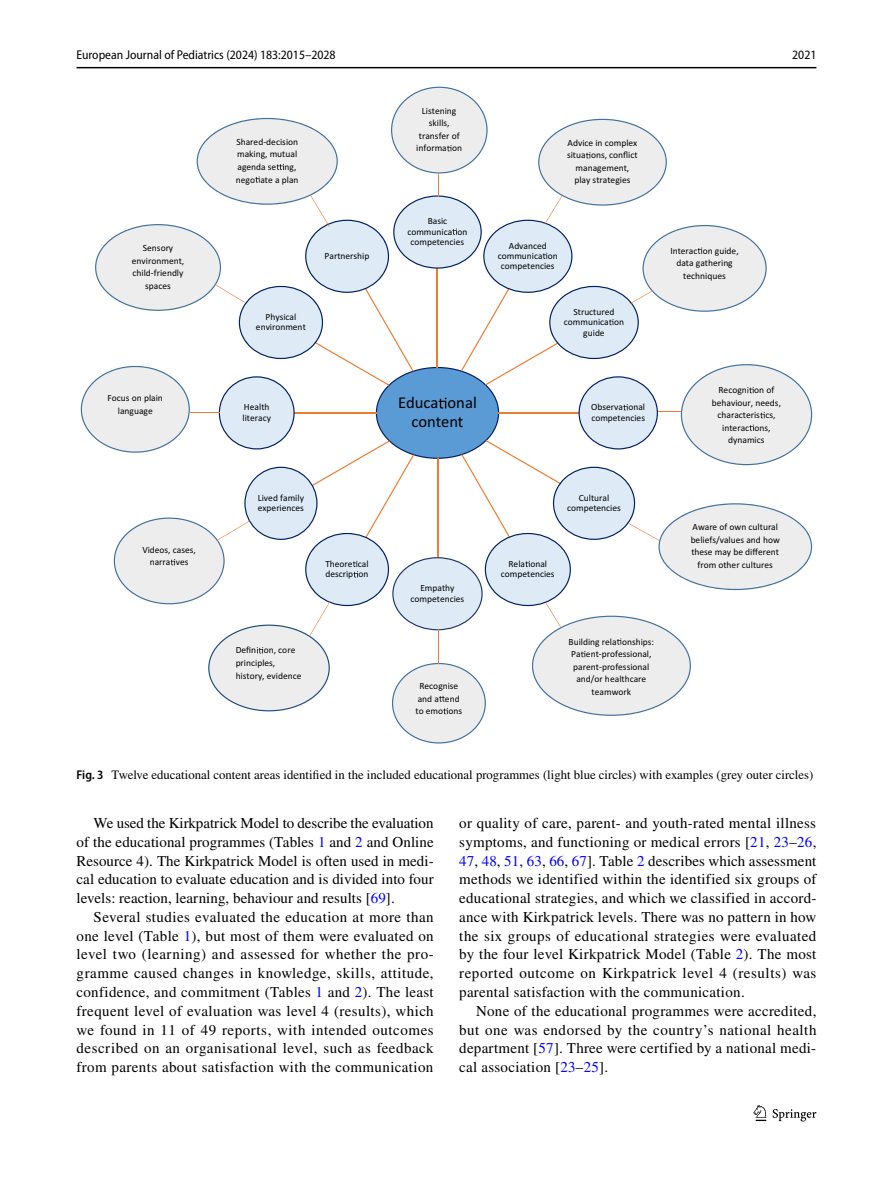
<style>
.page{position:relative;width:893px;height:1187px;background:#fff}
.page>*{position:absolute;margin:0;border:0;box-sizing:border-box;transform-origin:0 0}
.t1{font:16.65px/18.3px "Calibri";letter-spacing:-.005em;color:#000;text-align:center}
.t2{font:15px/18.8px "STIX";letter-spacing:.02em;color:#000;text-align:justify}
.t3{font:12.75px "STIX";color:#000}
.t4{font:semi-condensed 12.75px "Myriad Pro";color:#000}
.t5{font:9.45px/12.6px "Calibri 2";color:#000;text-align:center}
.t6{font:9.45px/10.4px "Calibri";color:#000;text-align:center}
.s1{font-family:"Myriad Pro";font-weight:600;font-stretch:semi-condensed}
.s2{color:#00f}
</style>
<div class="page">
<hr style="left:77px;top:67px;width:739px;height:1px;background:#000">
<svg style="left:753px;top:1105px;width:13px;height:15px"></svg>
<svg style="left:773px;top:1109px;width:43px;height:12px"></svg>
<svg style="left:81px;top:87px;width:731px;height:656px"></svg>
<p class="t4" style="left:77px;top:48px;width:261px">European Journal of Pediatrics (2024) 183:2015–2028</p>
<p class="t4" style="left:792px;top:48px;width:26px">2021</p>
<p class="t5" style="left:132px;top:241px;width:54px">Sensory environment, child-friendly spaces</p>
<p class="t5" style="left:108px;top:391px;width:57px">Focus on plain language</p>
<p class="t5" style="left:142px;top:543px;width:55px">Videos, cases, narra ves</p>
<p class="t5" style="left:236px;top:135px;width:64px;text-align:left">Shared-decision making, mutual agenda se ng, nego ate a plan</p>
<p class="t5" style="left:416px;top:104px;width:47px">Listening skills, transfer of informa on</p>
<p class="t5" style="left:567px;top:136px;width:72px">Advice in complex situa ons, conflict management, play strategies</p>
<p class="t5" style="left:325px;top:249px;width:46px">Partnership</p>
<p class="t6" style="left:407px;top:216px;width:62px">Basic communica on competencies</p>
<p class="t6" style="left:498px;top:240px;width:62px">Advanced communica on competencies</p>
<p class="t5" style="left:670px;top:244px;width:70px">Interac on guide, data gathering techniques</p>
<p class="t5" style="left:256px;top:311px;width:51px;line-height:10.4px">Physical environment</p>
<p class="t6" style="left:564px;top:306px;width:62px">Structured communica on guide</p>
<p class="t6" style="left:242px;top:402px;width:30px;text-align:left">Health literacy</p>
<p class="t1" style="left:398px;top:393px;width:80px">Educa onal content</p>
<p class="t6" style="left:591px;top:402px;width:55px;text-align:left">Observa onal competencies</p>
<p class="t5" style="left:712px;top:383px;width:71px">Recogn on of behaviour, needs, characteris cs, interac ons, dynamics</p>
<p class="t6" style="left:258px;top:492px;width:48px;text-align:left">Lived family experiences</p>
<p class="t6" style="left:567px;top:492px;width:55px">Cultural competencies</p>
<p class="t6" style="left:325px;top:558px;width:45px;text-align:left">Theore cal descrip on</p>
<p class="t6" style="left:501px;top:558px;width:55px">Rela onal competencies</p>
<p class="t5" style="left:691px;top:520px;width:91px">Aware of own cultural beliefs/values and how these may be different from other cultures</p>
<p class="t6" style="left:411px;top:582px;width:55px">Empathy competencies</p>
<p class="t5" style="left:236px;top:643px;width:67px;text-align:left">Defin on, core principles, history, evidence</p>
<p class="t5" style="left:415px;top:679px;width:48px">Recognise and a end to emo ons</p>
<p class="t5" style="left:569px;top:635px;width:87px">Building rela onships:<br>Pa ent-professional, parent-professional and/or healthcare teamwork</p>
<p class="t3" style="left:77px;top:765px;width:738px"><span class="s1">Fig. 3</span> Twelve educational content areas identified in the included educational programmes (light blue circles) with examples (grey outer circles)</p>
<p class="t2" style="left:77px;top:814px;width:359px;text-indent:17px">We used the Kirkpatrick Model to describe the evaluation of the educational programmes (Tables <span class="s2">1</span> and <span class="s2">2</span> and Online Resource 4). The Kirkpatrick Model is often used in medi&shy;cal education to evaluate education and is divided into four levels: reaction, learning, behaviour and results [<span class="s2">69</span>].</p>
<p class="t2" style="left:77px;top:908px;width:359px;text-indent:17px">Several studies evaluated the education at more than one level (Table <span class="s2">1</span>), but most of them were evaluated on level two (learning) and assessed for whether the pro&shy;gramme caused changes in knowledge, skills, attitude, confidence, and commitment (Tables <span class="s2">1</span> and <span class="s2">2</span>). The least frequent level of evaluation was level 4 (results), which we found in 11 of 49 reports, with intended outcomes described on an organisational level, such as feedback from parents about satisfaction with the communication</p>
<p class="t2" style="left:459px;top:814px;width:359px">or quality of care, parent- and youth-rated mental illness symptoms, and functioning or medical errors [<span class="s2">21</span>, <span class="s2">23</span>–<span class="s2">26</span>, <span class="s2">47</span>, <span class="s2">48</span>, <span class="s2">51</span>, <span class="s2">63</span>, <span class="s2">66</span>, <span class="s2">67</span>]. Table <span class="s2">2</span> describes which assessment methods we identified within the identified six groups of educational strategies, and which we classified in accord&shy;ance with Kirkpatrick levels. There was no pattern in how the six groups of educational strategies were evaluated by the four level Kirkpatrick Model (Table <span class="s2">2</span>). The most reported outcome on Kirkpatrick level 4 (results) was parental satisfaction with the communication.</p>
<p class="t2" style="left:459px;top:1002px;width:359px;text-indent:17px">None of the educational programmes were accredited, but one was endorsed by the country’s national health department [<span class="s2">57</span>]. Three were certified by a national medi&shy;cal association [<span class="s2">23</span>–<span class="s2">25</span>].</p>
</div>
